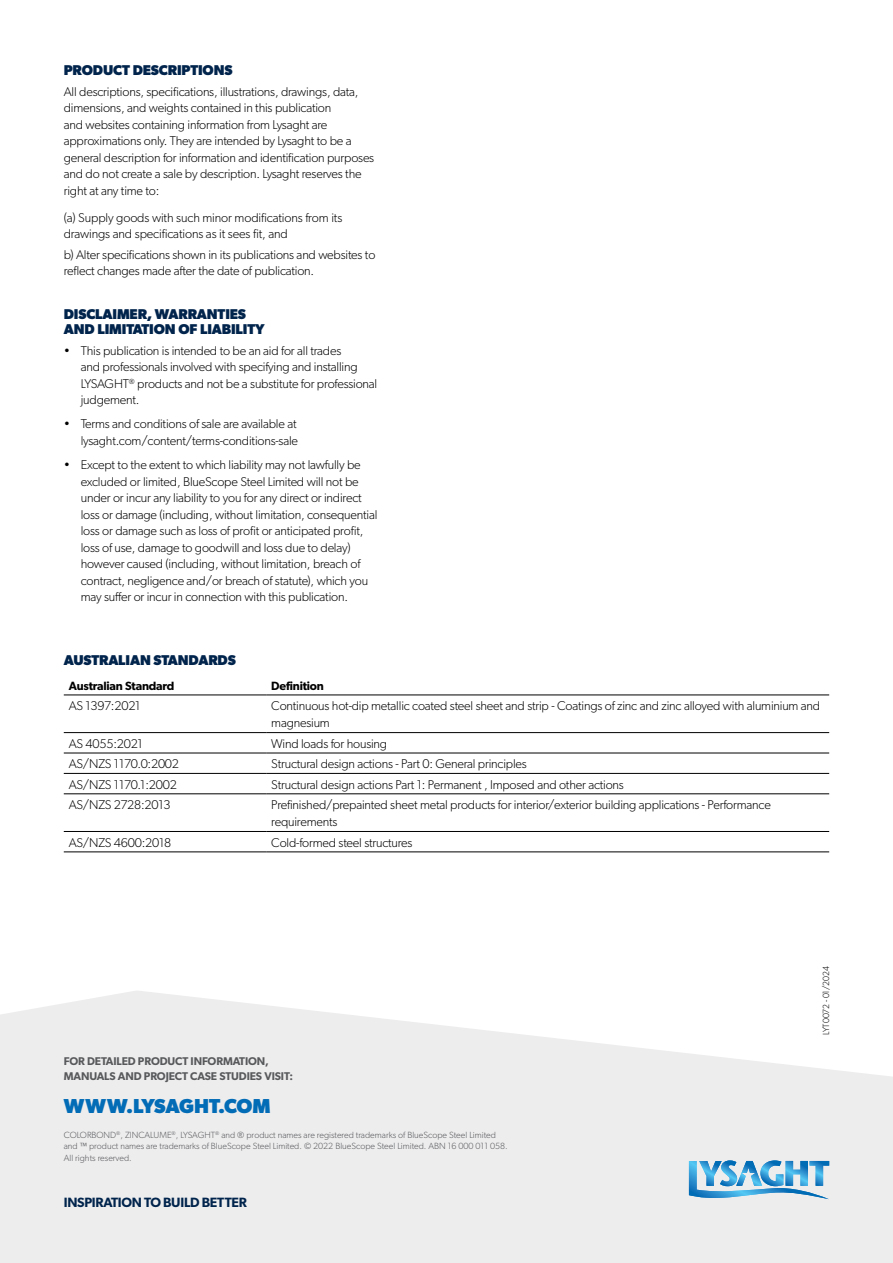
<style>
.page{position:relative;width:893px;height:1263px;background:#fff}
.page>*{position:absolute;margin:0;border:0;box-sizing:border-box;transform-origin:0 0}
.t1{font:700 20.25px "Gibson";letter-spacing:-.01em;color:#036cb6}
.t2{font:700 14.25px/15.5px "Gibson";letter-spacing:-.01em;color:#00244c}
.t3{font:600 13.5px "Gibson";letter-spacing:-.02em;color:#00244c}
.t4{font:300 12.75px/16.5px "Gibson";letter-spacing:-.015em;color:#000}
.t5{font:600 12px "Gibson";letter-spacing:-.015em;color:#000}
.t6{font:600 11.25px/15.5px "Gibson";letter-spacing:-.01em;color:#58595b}
.t7{font:300 9px/11.2px "Gibson";color:#58595b}
.t8{font:300 9px "Gibson";color:#000}
</style>
<div class="page">
<div style="left:0;top:1098px;width:893px;height:165px;background:#ededee"></div>
<svg style="left:0;top:991px;width:893px;height:182px;fill:#ededee"></svg>
<svg style="left:689px;top:1160px;width:140px;height:40px"></svg>
<svg style="left:64px;top:695px;width:765px;height:58px"></svg>
<hr style="left:64px;top:694px;width:202px;height:1px;background:#000">
<hr style="left:266px;top:694px;width:563px;height:1px;background:#000">
<hr style="left:64px;top:732px;width:202px;height:1px;background:#000">
<hr style="left:266px;top:732px;width:563px;height:1px;background:#000">
<hr style="left:64px;top:753px;width:202px;height:1px;background:#000">
<hr style="left:266px;top:753px;width:563px;height:1px;background:#000">
<hr style="left:64px;top:773px;width:202px;height:1px;background:#000">
<hr style="left:266px;top:773px;width:563px;height:1px;background:#000">
<hr style="left:64px;top:793px;width:202px;height:1px;background:#000">
<hr style="left:266px;top:793px;width:563px;height:1px;background:#000">
<hr style="left:64px;top:831px;width:202px;height:1px;background:#000">
<hr style="left:266px;top:831px;width:563px;height:1px;background:#000">
<hr style="left:64px;top:851px;width:202px;height:1px;background:#000">
<hr style="left:266px;top:851px;width:563px;height:1px;background:#000">
<p class="t2" style="left:64px;top:62px;width:170px">PRODUCT DESCRIPTIONS</p>
<p class="t4" style="left:64px;top:83px;width:312px">All descriptions, specifications, illustrations, drawings, data, dimensions, and weights contained in this publication<br>and websites containing information from Lysaght are approximations only. They are intended by Lysaght to be a general description for information and identification purposes and do not create a sale by description. Lysaght reserves the right at any time to:</p>
<p class="t4" style="left:64px;top:209px;width:280px">(a) Supply goods with such minor modifications from its drawings and specifications as it sees fit, and</p>
<p class="t4" style="left:64px;top:247px;width:313px;line-height:15.5px">b) Alter specifications shown in its publications and websites to reflect changes made after the date of publication.</p>
<p class="t2" style="left:64px;top:306px;width:202px">DISCLAIMER, WARRANTIES<br>AND LIMITATION OF LIABILITY</p>
<p class="t4" style="left:81px;top:342px;width:298px;text-indent:-17px">• This publication is intended to be an aid for all trades<br>and professionals involved with specifying and installing LYSAGHT<sup>®</sup> products and not be a substitute for professional judgement.</p>
<p class="t4" style="left:64px;top:416px;width:236px;text-align:right">• Terms and conditions of sale are available at lysaght.com/content/terms-conditions-sale</p>
<p class="t4" style="left:81px;top:456px;width:298px;text-indent:-17px">• Except to the extent to which liability may not lawfully be excluded or limited, BlueScope Steel Limited will not be under or incur any liability to you for any direct or indirect loss or damage (including, without limitation, consequential loss or damage such as loss of profit or anticipated profit, loss of use, damage to goodwill and loss due to delay) however caused (including, without limitation, breach of contract, negligence and/or breach of statute), which you may suffer or incur in connection with this publication.</p>
<p class="t2" style="left:64px;top:652px;width:174px">AUSTRALIAN STANDARDS</p>
<p class="t5" style="left:69px;top:678px;width:107px">Australian Standard</p>
<p class="t5" style="left:271px;top:678px;width:54px">Definition</p>
<p class="t4" style="left:69px;top:697px;width:73px">AS 1397:2021</p>
<p class="t4" style="left:271px;top:697px;width:550px;line-height:17.2px">Continuous hot-dip metallic coated steel sheet and strip - Coatings of zinc and zinc alloyed with aluminium and magnesium</p>
<p class="t4" style="left:69px;top:735px;width:76px">AS 4055:2021</p>
<p class="t4" style="left:271px;top:735px;width:117px">Wind loads for housing</p>
<p class="t4" style="left:69px;top:755px;width:112px">AS/NZS 1170.0:2002</p>
<p class="t4" style="left:271px;top:755px;width:257px">Structural design actions - Part 0: General principles</p>
<p class="t4" style="left:69px;top:776px;width:109px">AS/NZS 1170.1:2002</p>
<p class="t4" style="left:271px;top:776px;width:354px">Structural design actions Part 1: Permanent , Imposed and other actions</p>
<p class="t4" style="left:69px;top:796px;width:103px">AS/NZS 2728:2013</p>
<p class="t4" style="left:271px;top:796px;width:501px;line-height:17.2px">Prefinished/prepainted sheet metal products for interior/exterior building applications - Performance requirements</p>
<p class="t4" style="left:69px;top:834px;width:104px">AS/NZS 4600:2018</p>
<p class="t4" style="left:271px;top:834px;width:143px">Cold-formed steel structures</p>
<p class="t6" style="left:64px;top:1053px;width:231px">FOR DETAILED PRODUCT INFORMATION,<br>MANUALS AND PROJECT CASE STUDIES VISIT:</p>
<h1 class="t1" style="left:64px;top:1094px;width:208px">WWW.LYSAGHT.COM</h1>
<p class="t7" style="left:64px;top:1129px;width:445px">COLORBOND<sup>®</sup>, ZINCALUME<sup>®</sup>, LYSAGHT<sup>®</sup> and ® product names are registered trademarks of BlueScope Steel Limited and ™ product names are trademarks of BlueScope Steel Limited. © 2022 BlueScope Steel Limited. ABN 16 000 011 058.<br>All rights reserved.</p>
<p class="t3" style="left:64px;top:1195px;width:185px">INSPIRATION TO BUILD BETTER</p>
<p class="t8" style="left:821px;top:1035px;width:70px;rotate:-90deg">LYT0072 - 01/2024</p>
</div>
